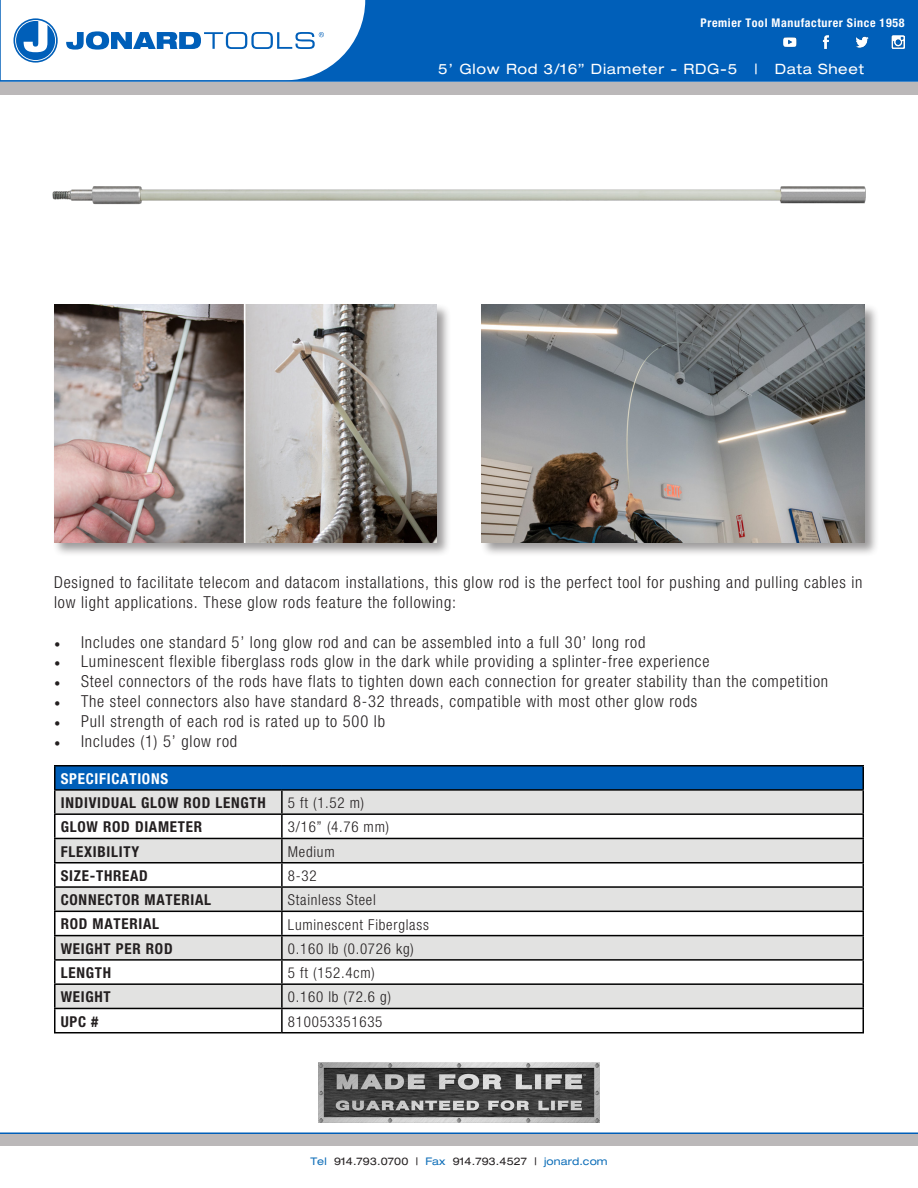
<style>
.page{position:relative;width:918px;height:1188px;background:#fff}
.page>*{position:absolute;margin:0;border:0;box-sizing:border-box;transform-origin:0 0}
.t1{font:300 condensed 16.5px/19.8px "Helvetica Neue";letter-spacing:.05em;color:#231f20}
.t2{font:300 condensed 15px "Helvetica Neue";letter-spacing:.05em;color:#231f20}
.t3{font:700 condensed 15px "Helvetica Neue";letter-spacing:.05em;color:#231f20}
.t4{font:700 condensed 15px "Helvetica Neue";letter-spacing:.05em;color:#fff}
.t5{font:expanded 14.25px "Helvetica Neue";letter-spacing:.05em;color:#fff}
.t6{font:700 condensed 12px "Helvetica Neue";letter-spacing:.05em;color:#fff}
.t7{font:expanded 10.5px "Helvetica Neue";letter-spacing:.01em;color:#231f20}
.s1{font-family:"Minion Pro";font-weight:400;font-stretch:normal}
.s2{color:#0e6eb8}
</style>
<div class="page">
<div style="left:1px;top:0;width:917px;height:81px;background:#005fb9"></div>
<div style="left:0;top:82px;width:918px;height:12px;background:#bbb8b9"></div>
<div style="left:0;top:1134px;width:918px;height:12px;background:#bbb8b9"></div>
<img style="left:319px;top:1062px;width:280px;height:60px">
<hr style="left:0;top:1132px;width:918px;height:2px;background:#005fb9">
<svg style="left:1px;top:0;width:364px;height:80px;background:#d9e7f4"></svg>
<hr style="left:0;top:80px;width:918px;height:2px;background:#005fb9">
<img style="left:783px;top:35px;width:122px;height:14px">
<div style="left:55px;top:766px;width:808px;height:24px;background:#005fb9"></div>
<svg style="left:56px;top:791px;width:806px;height:217px;fill:#e2e2e1"></svg>
<hr style="left:54px;top:791px;width:2px;height:22px;background:#000">
<hr style="left:54px;top:813px;width:228px;height:2px;background:#000">
<hr style="left:54px;top:815px;width:2px;height:23px;background:#000">
<hr style="left:54px;top:838px;width:228px;height:1px;background:#000">
<hr style="left:54px;top:839px;width:2px;height:23px;background:#000">
<hr style="left:54px;top:862px;width:228px;height:2px;background:#000">
<hr style="left:54px;top:864px;width:2px;height:22px;background:#000">
<hr style="left:54px;top:886px;width:228px;height:2px;background:#000">
<hr style="left:54px;top:888px;width:2px;height:23px;background:#000">
<hr style="left:54px;top:911px;width:228px;height:1px;background:#000">
<hr style="left:54px;top:912px;width:2px;height:23px;background:#000">
<hr style="left:54px;top:935px;width:228px;height:1px;background:#000">
<hr style="left:54px;top:936px;width:2px;height:23px;background:#000">
<hr style="left:54px;top:959px;width:228px;height:2px;background:#000">
<hr style="left:54px;top:961px;width:2px;height:22px;background:#000">
<hr style="left:54px;top:983px;width:228px;height:2px;background:#000">
<hr style="left:54px;top:985px;width:2px;height:23px;background:#000">
<hr style="left:54px;top:1008px;width:228px;height:1px;background:#000">
<hr style="left:54px;top:1009px;width:2px;height:23px;background:#000">
<hr style="left:54px;top:1032px;width:228px;height:1px;background:#000">
<hr style="left:281px;top:791px;width:2px;height:22px;background:#000">
<hr style="left:862px;top:791px;width:2px;height:22px;background:#000">
<hr style="left:282px;top:813px;width:582px;height:2px;background:#000">
<hr style="left:281px;top:815px;width:2px;height:23px;background:#000">
<hr style="left:862px;top:815px;width:2px;height:23px;background:#000">
<hr style="left:282px;top:838px;width:582px;height:1px;background:#000">
<hr style="left:281px;top:839px;width:2px;height:23px;background:#000">
<hr style="left:862px;top:839px;width:2px;height:23px;background:#000">
<hr style="left:282px;top:862px;width:582px;height:2px;background:#000">
<hr style="left:281px;top:864px;width:2px;height:22px;background:#000">
<hr style="left:862px;top:864px;width:2px;height:22px;background:#000">
<hr style="left:282px;top:886px;width:582px;height:2px;background:#000">
<hr style="left:281px;top:888px;width:2px;height:23px;background:#000">
<hr style="left:862px;top:888px;width:2px;height:23px;background:#000">
<hr style="left:282px;top:911px;width:582px;height:1px;background:#000">
<hr style="left:281px;top:912px;width:2px;height:23px;background:#000">
<hr style="left:862px;top:912px;width:2px;height:23px;background:#000">
<hr style="left:282px;top:935px;width:582px;height:1px;background:#000">
<hr style="left:281px;top:936px;width:2px;height:23px;background:#000">
<hr style="left:862px;top:936px;width:2px;height:23px;background:#000">
<hr style="left:282px;top:959px;width:582px;height:2px;background:#000">
<hr style="left:281px;top:961px;width:2px;height:22px;background:#000">
<hr style="left:862px;top:961px;width:2px;height:22px;background:#000">
<hr style="left:282px;top:983px;width:582px;height:2px;background:#000">
<hr style="left:281px;top:985px;width:2px;height:23px;background:#000">
<hr style="left:862px;top:985px;width:2px;height:23px;background:#000">
<hr style="left:282px;top:1008px;width:582px;height:1px;background:#000">
<hr style="left:281px;top:1009px;width:2px;height:23px;background:#000">
<hr style="left:862px;top:1009px;width:2px;height:23px;background:#000">
<hr style="left:282px;top:1032px;width:582px;height:1px;background:#000">
<hr style="left:54px;top:765px;width:228px;height:1px;background:#000">
<hr style="left:54px;top:767px;width:2px;height:22px;background:#000">
<hr style="left:282px;top:765px;width:582px;height:1px;background:#000">
<hr style="left:862px;top:767px;width:2px;height:22px;background:#000">
<hr style="left:54px;top:789px;width:228px;height:2px;background:#000">
<hr style="left:282px;top:789px;width:582px;height:2px;background:#000">
<img style="left:52px;top:186px;width:814px;height:19px">
<div style="left:52px;top:303px;width:400px;height:254px;background:#231f20;opacity:.45"></div>
<img style="left:54px;top:305px;width:383px;height:237px">
<div style="left:480px;top:303px;width:399px;height:254px;background:#231f20;opacity:.45"></div>
<img style="left:482px;top:305px;width:382px;height:237px">
<p class="t6" style="left:701px;top:15px;width:205px">Premier Tool Manufacturer Since 1958</p>
<p class="t5" style="left:438px;top:60px;width:427px">5’ Glow Rod 3/16” Diameter - RDG-5 | Data Sheet</p>
<p class="t1" style="left:54px;top:572px;width:810px">Designed to facilitate telecom and datacom installations, this glow rod is the perfect tool for pushing and pulling cables in low light applications. These glow rods feature the following:</p>
<p class="t1" style="left:54px;top:632px;width:593px"><span class="s1">•</span> Includes one standard 5’ long glow rod and can be assembled into a full 30’ long rod</p>
<p class="t1" style="left:54px;top:651px;width:657px"><span class="s1">•</span> Luminescent flexible fiberglass rods glow in the dark while providing a splinter-free experience</p>
<p class="t1" style="left:54px;top:671px;width:776px"><span class="s1">•</span> Steel connectors of the rods have flats to tighten down each connection for greater stability than the competition</p>
<p class="t1" style="left:54px;top:691px;width:645px"><span class="s1">•</span> The steel connectors also have standard 8-32 threads, compatible with most other glow rods</p>
<p class="t1" style="left:54px;top:711px;width:333px"><span class="s1">•</span> Pull strength of each rod is rated up to 500 lb</p>
<p class="t1" style="left:54px;top:731px;width:185px"><span class="s1">•</span> Includes (1) 5’ glow rod</p>
<p class="t4" style="left:61px;top:769px;width:109px">SPECIFICATIONS</p>
<p class="t3" style="left:61px;top:794px;width:207px">INDIVIDUAL GLOW ROD LENGTH</p>
<p class="t2" style="left:288px;top:794px;width:78px">5 ft (1.52 m)</p>
<p class="t3" style="left:61px;top:818px;width:143px">GLOW ROD DIAMETER</p>
<p class="t2" style="left:288px;top:819px;width:103px">3/16” (4.76 mm)</p>
<p class="t3" style="left:61px;top:842px;width:80px">FLEXIBILITY</p>
<p class="t2" style="left:288px;top:843px;width:48px">Medium</p>
<p class="t3" style="left:61px;top:866px;width:89px">SIZE-THREAD</p>
<p class="t2" style="left:288px;top:867px;width:30px">8-32</p>
<p class="t3" style="left:61px;top:891px;width:152px">CONNECTOR MATERIAL</p>
<p class="t2" style="left:288px;top:891px;width:89px">Stainless Steel</p>
<p class="t3" style="left:61px;top:915px;width:100px">ROD MATERIAL</p>
<p class="t2" style="left:288px;top:916px;width:142px">Luminescent Fiberglass</p>
<p class="t3" style="left:61px;top:939px;width:113px">WEIGHT PER ROD</p>
<p class="t2" style="left:288px;top:940px;width:127px">0.160 lb (0.0726 kg)</p>
<p class="t3" style="left:61px;top:964px;width:52px">LENGTH</p>
<p class="t2" style="left:288px;top:964px;width:88px">5 ft (152.4cm)</p>
<p class="t3" style="left:61px;top:988px;width:52px">WEIGHT</p>
<p class="t2" style="left:288px;top:989px;width:105px">0.160 lb (72.6 g)</p>
<p class="t3" style="left:61px;top:1012px;width:39px">UPC #</p>
<p class="t2" style="left:288px;top:1013px;width:96px">810053351635</p>
<p class="t7" style="left:310px;top:1155px;width:299px"><span class="s2">Tel</span> 914.793.0700 | <span class="s2">Fax</span> 914.793.4527 | <span class="s2">jonard.com</span></p>
</div>
